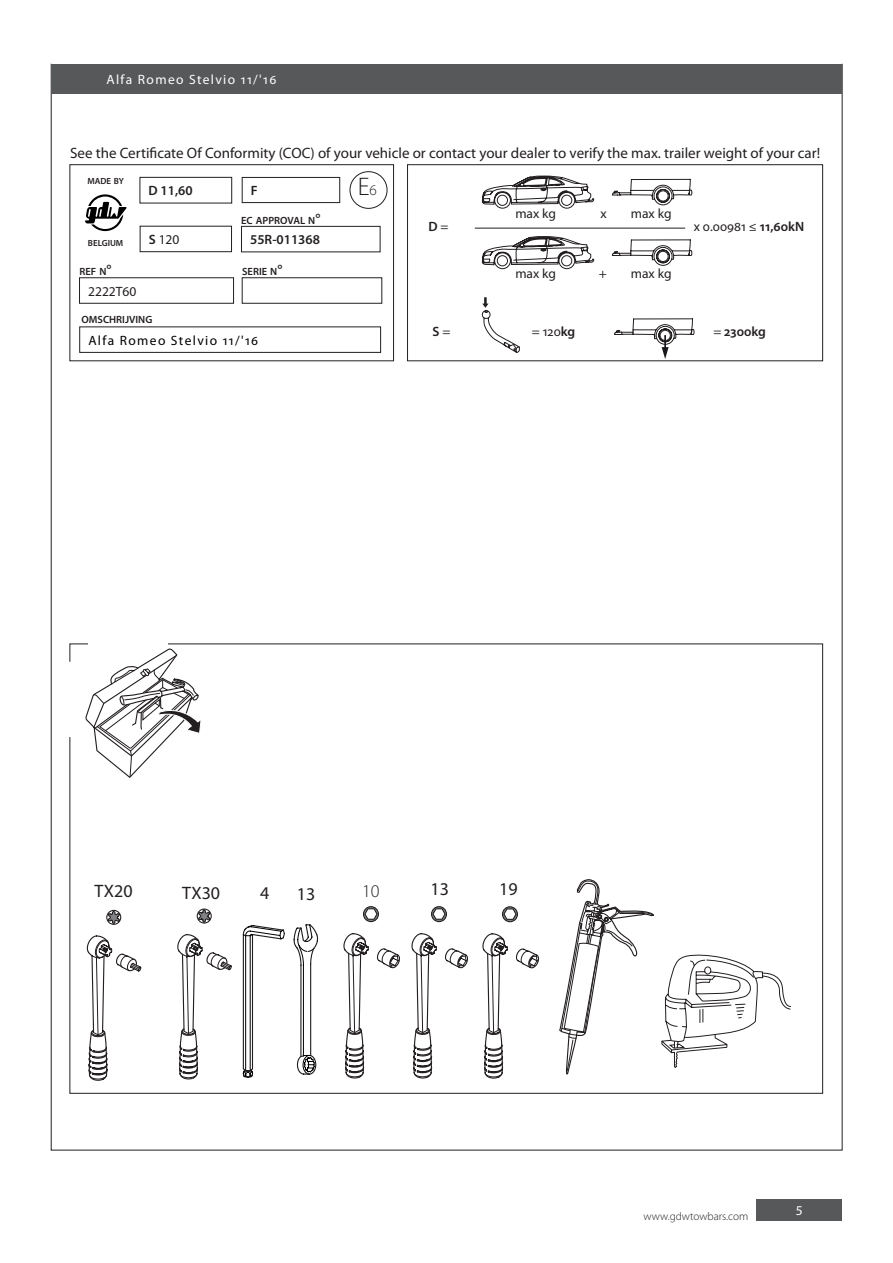
<style>
.page{position:relative;width:893px;height:1263px;background:#fff}
.page>*{position:absolute;margin:0;border:0;box-sizing:border-box;transform-origin:0 0}
.t1{font:300 25.5px "Myriad Pro";color:#231f20}
.t2{font:18px "Myriad Pro";letter-spacing:.01em;color:#231f20}
.t3{font:300 18px "Myriad Pro";color:#231f20}
.t4{font:15px "Myriad Pro";color:#231f20}
.t5{font:13.5px "Myriad Pro";color:#231f20}
.t6{font:600 13.5px "Myriad Pro";color:#231f20}
.t7{font:13.5px "Myriad Pro";letter-spacing:.1em;color:#000}
.Tussentitel_Links{font:13.5px "Myriad Pro";letter-spacing:.1em;color:#fff}
.t8{font:13.5px "Myriad Pro";color:#fff}
.t9{font:300 11.25px "Myriad Pro";color:#231f20}
.t10{font:600 10.5px "Myriad Pro";color:#231f20}
.t11{font:600 8.85px "Myriad Pro";color:#231f20}
.t12{font:700 5.85px "Myriad Pro";color:#231f20}
.s1{font-size:15px}
.s2{font-weight:600}
.s3{font-weight:400}
</style>
<div class="page">
<div style="left:757px;top:1199px;width:85px;height:21px;background:#57585a"></div>
<div style="left:80px;top:327px;width:301px;height:26px;border:1px solid #231f20"></div>
<div style="left:70px;top:164px;width:324px;height:197px;border:1px solid #231f20"></div>
<svg style="left:69px;top:643px;width:754px;height:451px"></svg>
<div style="left:407px;top:164px;width:416px;height:197px;border:1px solid #231f20"></div>
<div style="left:140px;top:177px;width:92px;height:26px;border:1px solid #231f20"></div>
<div style="left:241px;top:226px;width:139px;height:26px;border:1px solid #231f20"></div>
<div style="left:140px;top:226px;width:92px;height:26px;border:1px solid #231f20"></div>
<div style="left:242px;top:177px;width:98px;height:26px;border:1px solid #231f20"></div>
<svg style="left:85px;top:194px;width:42px;height:37px"></svg>
<svg style="left:482px;top:297px;width:38px;height:56px"></svg>
<hr style="left:475px;top:228px;width:210px;height:1px;background:#231f20">
<svg style="left:69px;top:643px;width:133px;height:136px"></svg>
<svg style="left:482px;top:176px;width:112px;height:33px"></svg>
<svg style="left:482px;top:236px;width:112px;height:34px"></svg>
<svg style="left:612px;top:179px;width:80px;height:27px"></svg>
<svg style="left:612px;top:239px;width:80px;height:27px"></svg>
<div style="left:51px;top:64px;width:791px;height:30px;background:#57585a"></div>
<svg style="left:349px;top:174px;width:37px;height:32px"></svg>
<div style="left:350px;top:172px;width:37px;height:36px;background:#fff;border-radius:50%"></div>
<div style="left:350px;top:171px;width:37px;height:38px;border:1px solid #231f20;border-radius:50%"></div>
<svg style="left:614px;top:318px;width:81px;height:41px"></svg>
<svg style="left:106px;top:909px;width:16px;height:16px"></svg>
<svg style="left:86px;top:935px;width:56px;height:146px"></svg>
<svg style="left:196px;top:908px;width:16px;height:16px"></svg>
<svg style="left:177px;top:933px;width:56px;height:147px"></svg>
<svg style="left:242px;top:924px;width:44px;height:163px"></svg>
<div style="left:431px;top:906px;width:16px;height:16px;border:1px solid #231f20;border-radius:50%"></div>
<div style="left:363px;top:906px;width:16px;height:16px;border:1px solid #231f20;border-radius:50%"></div>
<svg style="left:411px;top:932px;width:58px;height:147px"></svg>
<svg style="left:343px;top:932px;width:58px;height:147px"></svg>
<svg style="left:432px;top:908px;width:14px;height:13px"></svg>
<svg style="left:364px;top:908px;width:14px;height:13px"></svg>
<svg style="left:293px;top:923px;width:26px;height:152px"></svg>
<div style="left:502px;top:906px;width:16px;height:16px;border:1px solid #231f20;border-radius:50%"></div>
<svg style="left:482px;top:933px;width:58px;height:146px"></svg>
<svg style="left:503px;top:908px;width:14px;height:13px"></svg>
<svg style="left:559px;top:878px;width:96px;height:216px"></svg>
<svg style="left:661px;top:946px;width:131px;height:122px"></svg>
<p class="Tussentitel_Links" style="left:106px;top:71px;width:171px">Alfa Romeo Stelvio 11/'16</p>
<p class="t4" style="left:70px;top:144px;width:752px">See the Certificate Of Conformity (COC) of your vehicle or contact your dealer to verify the max. trailer weight of your car!</p>
<p class="t12" style="left:779px;top:147px;width:25px">EC/94/20</p>
<p class="t11" style="left:88px;top:176px;width:38px">MADE BY</p>
<p class="t11" style="left:88px;top:238px;width:37px">BELGIUM</p>
<p class="t6" style="left:149px;top:182px;width:46px">D 11,60</p>
<p class="t1" style="left:358px;top:172px;width:21px">E<span class="s1">6</span></p>
<p class="t6" style="left:251px;top:182px;width:8px">F</p>
<p class="t6" style="left:360px;top:182px;width:16px">e6</p>
<p class="t10" style="left:241px;top:213px;width:81px">EC APPROVAL N<span class="s1">°</span></p>
<p class="t5" style="left:149px;top:231px;width:32px"><span class="s2">S</span> 120</p>
<p class="t6" style="left:250px;top:231px;width:71px">55R-011368</p>
<p class="t10" style="left:80px;top:265px;width:34px">REF N<span class="s1">°</span></p>
<p class="t10" style="left:242px;top:265px;width:42px">SERIE N<span class="s1">°</span></p>
<p class="t5" style="left:88px;top:283px;width:50px">2222T60</p>
<p class="t10" style="left:82px;top:313px;width:72px">OMSCHRIJVING</p>
<p class="t7" style="left:88px;top:332px;width:171px">Alfa Romeo Stelvio 11/'16</p>
<p class="t6" style="left:429px;top:218px;width:22px">D <span class="s3">=</span></p>
<p class="t5" style="left:515px;top:205px;width:42px">max kg</p>
<p class="t5" style="left:601px;top:205px;width:8px">x</p>
<p class="t5" style="left:631px;top:205px;width:42px">max kg</p>
<p class="t5" style="left:515px;top:265px;width:42px">max kg</p>
<p class="t5" style="left:599px;top:265px;width:10px">+</p>
<p class="t5" style="left:631px;top:265px;width:42px">max kg</p>
<p class="t5" style="left:694px;top:218px;width:112px">x 0.00981 ≤ <span class="s2">11,60kN</span></p>
<p class="t6" style="left:433px;top:323px;width:19px">S <span class="s3">=</span></p>
<p class="t5" style="left:532px;top:323px;width:45px">= 120<span class="s2">kg</span></p>
<p class="t6" style="left:713px;top:323px;width:54px"><span class="s3">=</span> 2300kg</p>
<p class="t2" style="left:95px;top:880px;width:40px">TX20</p>
<p class="t2" style="left:182px;top:881px;width:40px">TX30</p>
<p class="t2" style="left:260px;top:881px;width:11px">4</p>
<p class="t2" style="left:430px;top:878px;width:20px">13</p>
<p class="t2" style="left:297px;top:883px;width:20px">13</p>
<p class="t3" style="left:362px;top:880px;width:19px">10</p>
<p class="t2" style="left:499px;top:878px;width:20px">19</p>
<p class="t9" style="left:644px;top:1210px;width:106px">www.gdwtowbars.com</p>
<p class="t8" style="left:796px;top:1202px;width:8px">5</p>
</div>
